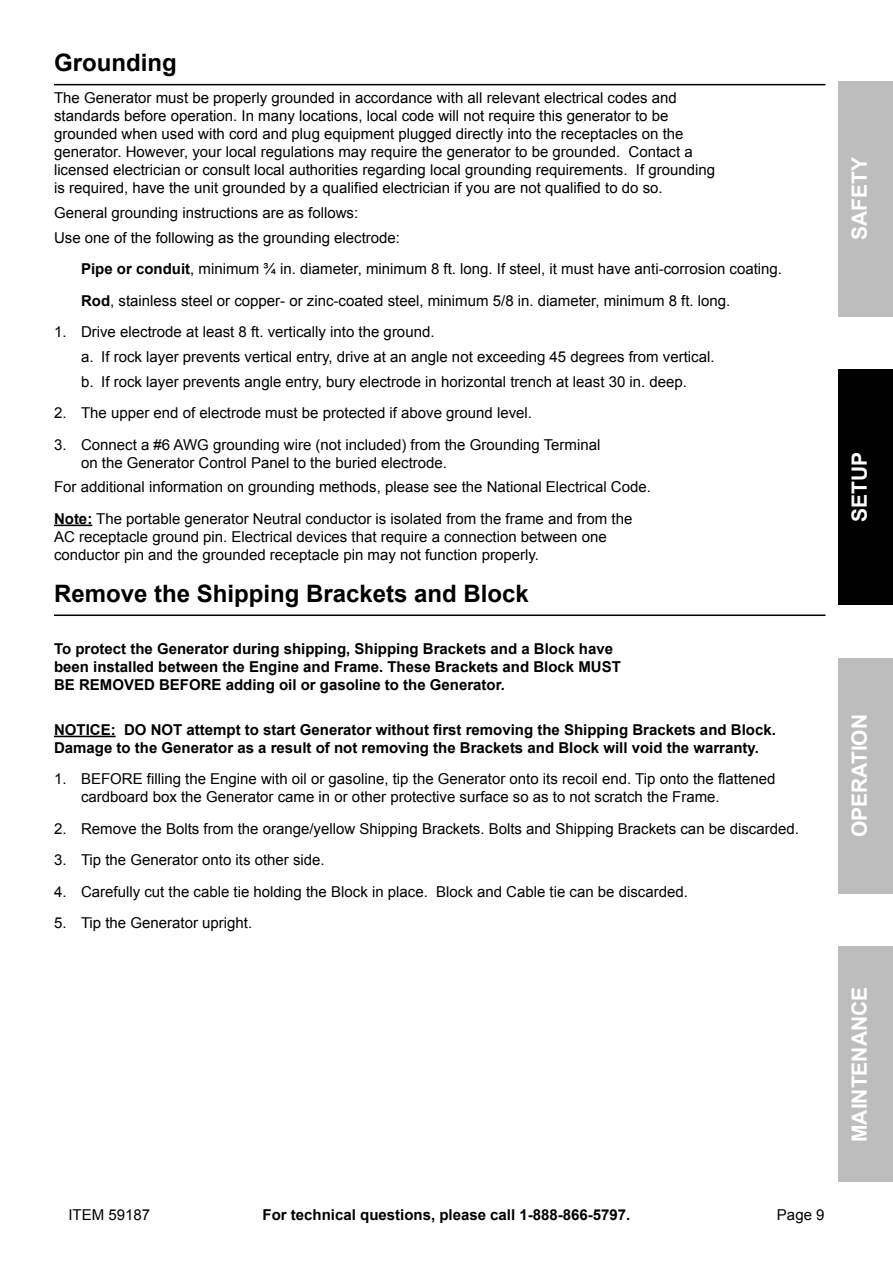
<style>
.page{position:relative;width:893px;height:1263px;background:#fff}
.page>*{position:absolute;margin:0;border:0;box-sizing:border-box;transform-origin:0 0}
.Subheading{font:700 24px "Arial";color:#000}
.t1{font:700 21px "Arial";color:#fff}
.Paragraph{font:15px/18px "Arial";color:#000}
.Safety_Section_Message{font:700 15px/18px "Arial";color:#000}
.Note{font:15px/18px "Arial";color:#000}
.Indented_no_list{font:15px "Arial";color:#000}
.Note-2{font:700 15px/18px "Arial";color:#000}
.s1{font-weight:700}
</style>
<div class="page">
<div style="left:839px;top:81px;width:54px;height:235px;background:#bdbdbd"></div>
<div style="left:839px;top:370px;width:54px;height:235px;background:#000"></div>
<div style="left:839px;top:658px;width:54px;height:235px;background:#bdbdbd"></div>
<div style="left:839px;top:947px;width:54px;height:235px;background:#bdbdbd"></div>
<hr style="left:54px;top:84px;width:771px;height:1px;background:#000">
<hr style="left:54px;top:525px;width:38px;height:1px;background:#000">
<hr style="left:54px;top:614px;width:771px;height:2px;background:#000">
<hr style="left:54px;top:736px;width:62px;height:1px;background:#000">
<p class="Subheading" style="left:54px;top:47px;width:124px">Grounding</p>
<p class="Paragraph" style="left:54px;top:89px;width:663px">The Generator must be properly grounded in accordance with all relevant electrical codes and standards before operation. In many locations, local code will not require this generator to be grounded when used with cord and plug equipment plugged directly into the receptacles on the generator. However, your local regulations may require the generator to be grounded. Contact a licensed electrician or consult local authorities regarding local grounding requirements. If grounding is required, have the unit grounded by a qualified electrician if you are not qualified to do so.</p>
<p class="Paragraph" style="left:54px;top:204px;width:306px">General grounding instructions are as follows:</p>
<p class="Paragraph" style="left:54px;top:228px;width:348px">Use one of the following as the grounding electrode:</p>
<p class="Indented_no_list" style="left:81px;top:259px;width:703px"><span class="s1">Pipe or conduit</span>, minimum ¾ in. diameter, minimum 8 ft. long. If steel, it must have anti-corrosion coating.</p>
<p class="Indented_no_list" style="left:81px;top:290px;width:651px"><span class="s1">Rod</span>, stainless steel or copper- or zinc-coated steel, minimum 5/8 in. diameter, minimum 8 ft. long.</p>
<p class="Paragraph" style="left:54px;top:323px;width:382px">1. Drive electrode at least 8 ft. vertically into the ground.</p>
<p class="Paragraph" style="left:81px;top:348px;width:635px">a. If rock layer prevents vertical entry, drive at an angle not exceeding 45 degrees from vertical.</p>
<p class="Paragraph" style="left:81px;top:372px;width:608px">b. If rock layer prevents angle entry, bury electrode in horizontal trench at least 30 in. deep.</p>
<p class="Paragraph" style="left:54px;top:404px;width:480px">2. The upper end of electrode must be protected if above ground level.</p>
<p class="Paragraph" style="left:81px;top:435px;width:521px;text-indent:-27px">3. Connect a #6 AWG grounding wire (not included) from the Grounding Terminal on the Generator Control Panel to the buried electrode.</p>
<p class="Paragraph" style="left:54px;top:478px;width:598px">For additional information on grounding methods, please see the National Electrical Code.</p>
<p class="Note" style="left:54px;top:510px;width:580px"><span class="s1">Note:</span> The portable generator Neutral conductor is isolated from the frame and from the<br>AC receptacle ground pin. Electrical devices that require a connection between one conductor pin and the grounded receptacle pin may not function properly.</p>
<p class="Subheading" style="left:54px;top:578px;width:476px">Remove the Shipping Brackets and Block</p>
<p class="Safety_Section_Message" style="left:54px;top:640px;width:568px">To protect the Generator during shipping, Shipping Brackets and a Block have been installed between the Engine and Frame. These Brackets and Block MUST<br>BE REMOVED BEFORE adding oil or gasoline to the Generator.</p>
<p class="Note-2" style="left:54px;top:721px;width:32px">NOTICE</p>
<p class="Note-2" style="left:54px;top:721px;width:723px;text-indent:57px">: DO NOT attempt to start Generator without first removing the Shipping Brackets and Block.<br>Damage to the Generator as a result of not removing the Brackets and Block will void the warranty.</p>
<p class="Paragraph" style="left:81px;top:770px;width:696px;text-indent:-27px">1. BEFORE filling the Engine with oil or gasoline, tip the Generator onto its recoil end. Tip onto the flattened cardboard box the Generator came in or other protective surface so as to not scratch the Frame.</p>
<p class="Paragraph" style="left:54px;top:820px;width:746px">2. Remove the Bolts from the orange/yellow Shipping Brackets. Bolts and Shipping Brackets can be discarded.</p>
<p class="Paragraph" style="left:54px;top:851px;width:272px">3. Tip the Generator onto its other side.</p>
<p class="Paragraph" style="left:54px;top:883px;width:635px">4. Carefully cut the cable tie holding the Block in place. Block and Cable tie can be discarded.</p>
<p class="Paragraph" style="left:54px;top:914px;width:200px">5. Tip the Generator upright.</p>
<p class="Paragraph" style="left:68px;top:1206px;width:83px">ITEM 59187</p>
<p class="Safety_Section_Message" style="left:263px;top:1206px;width:369px">For technical questions, please call 1-888-866-5797.</p>
<p class="Paragraph" style="left:777px;top:1206px;width:49px">Page 9</p>
<h2 class="t1" style="left:845px;top:240px;width:84px;rotate:-90deg">Saf ety</h2>
<h2 class="t1" style="left:845px;top:522px;width:72px;rotate:-90deg">Setup</h2>
<h2 class="t1" style="left:845px;top:837px;width:125px;rotate:-90deg">Operation</h2>
<h2 class="t1" style="left:845px;top:1142px;width:157px;rotate:-90deg">Maintenance</h2>
</div>
